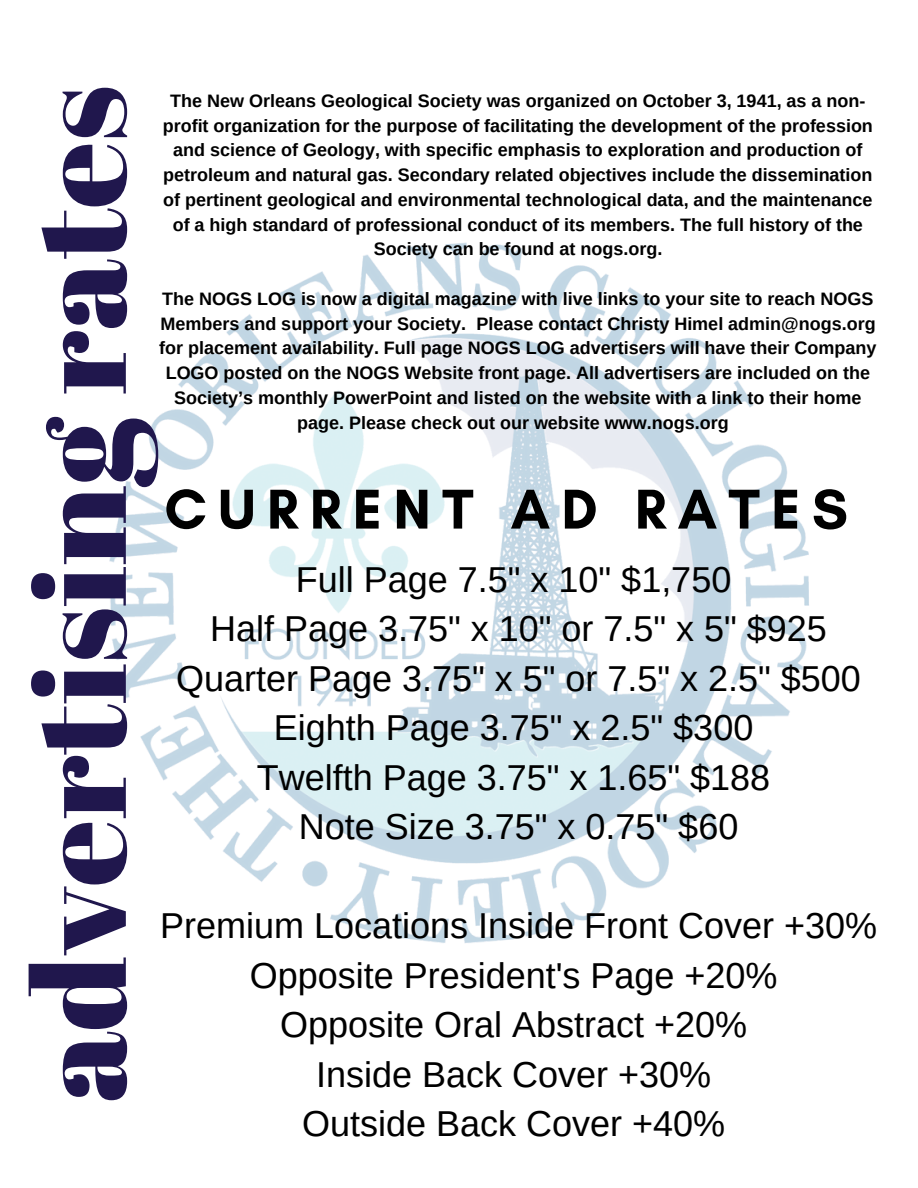
<style>
.page{position:relative;width:918px;height:1188px;background:#fff}
.page>*{position:absolute;margin:0;border:0;box-sizing:border-box;transform-origin:0 0}
.t1{font:129.75px "Abril Fatface";color:#20174d}
.t2{font:700 57.15px "Glacial Indifference";letter-spacing:.2em;color:#000}
.t3{font:36px/49.5px "Arimo";color:#000;text-align:center}
.t4{font:700 18px/24.8px "Arimo";color:#000;text-align:center}
</style>
<div class="page">
<img style="left:109px;top:242px;width:700px;height:701px">
<p class="t1" style="left:-11px;top:1103px;width:1019px;rotate:-90deg">advertising rates</p>
<p class="t4" style="left:163px;top:88px;width:712px">The New Orleans Geological Society was organized on October 3, 1941, as a non&shy;profit organization for the purpose of facilitating the development of the profession and science of Geology, with specific emphasis to exploration and production of petroleum and natural gas. Secondary related objectives include the dissemination of pertinent geological and environmental technological data, and the maintenance of a high standard of professional conduct of its members. The full history of the Society can be found at nogs.org.</p>
<p class="t4" style="left:159px;top:286px;width:719px">The NOGS LOG is now a digital magazine with live links to your site to reach NOGS Members and support your Society. Please contact Christy Himel admin@nogs.org for placement availability. Full page NOGS LOG advertisers will have their Company LOGO posted on the NOGS Website front page. All advertisers are included on the Society’s monthly PowerPoint and listed on the website with a link to their home page. Please check out our website www.nogs.org</p>
<p class="t2" style="left:164px;top:474px;width:685px">CURRENT AD RATES</p>
<p class="t3" style="left:296px;top:555px;width:437px">Full Page 7.5" x 10" $1,750</p>
<p class="t3" style="left:176px;top:604px;width:686px">Half Page 3.75" x 10" or 7.5" x 5" $925<br>Quarter Page 3.75" x 5" or 7.5" x 2.5" $500<br>Eighth Page 3.75" x 2.5" $300</p>
<p class="t3" style="left:257px;top:753px;width:515px">Twelfth Page 3.75" x 1.65" $188</p>
<p class="t3" style="left:299px;top:802px;width:441px">Note Size 3.75" x 0.75" $60</p>
<p class="t3" style="left:160px;top:901px;width:718px">Premium Locations Inside Front Cover +30%<br>Opposite President's Page +20%</p>
<p class="t3" style="left:280px;top:1000px;width:468px">Opposite Oral Abstract +20%</p>
<p class="t3" style="left:316px;top:1050px;width:396px">Inside Back Cover +30%</p>
<p class="t3" style="left:302px;top:1099px;width:424px">Outside Back Cover +40%</p>
</div>
